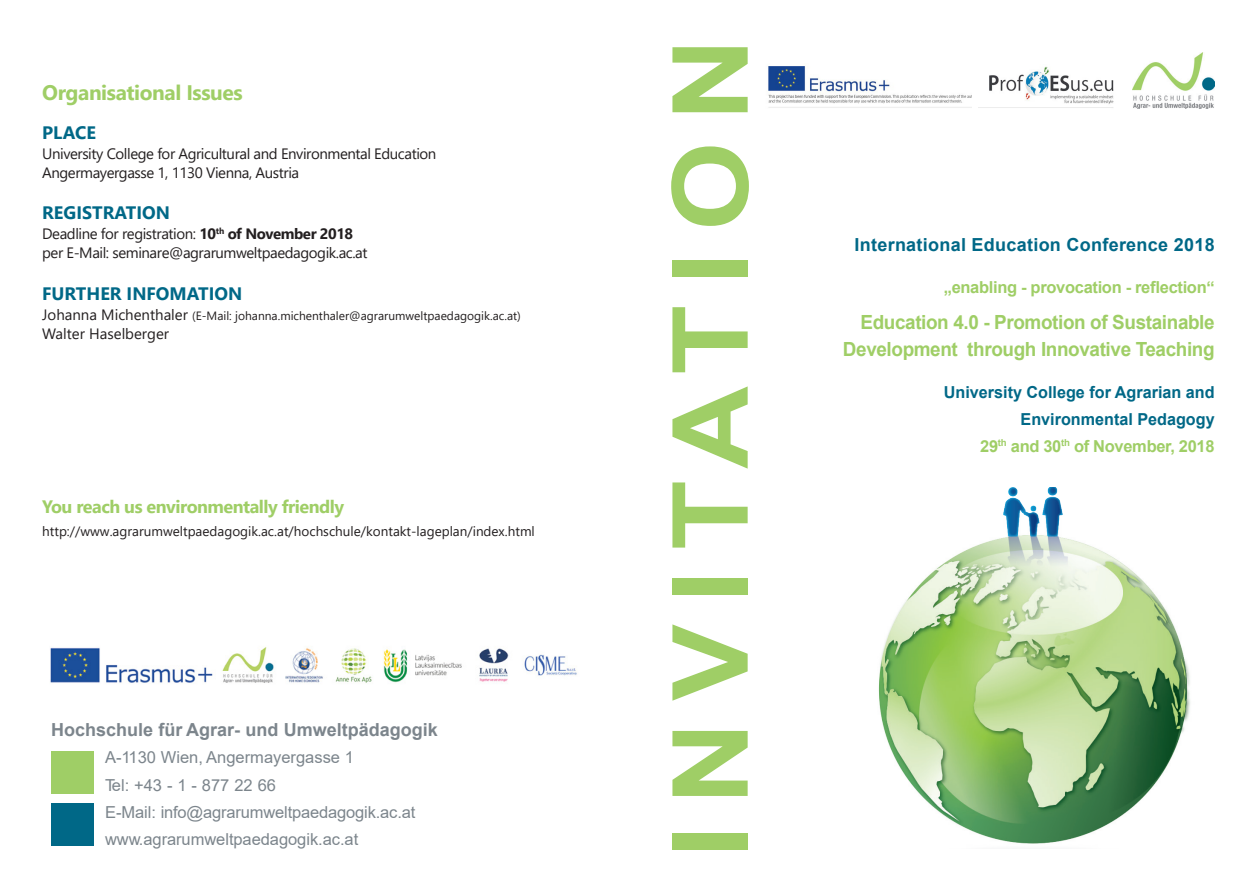
<style>
.page{position:relative;width:1259px;height:893px;background:#fff}
.page>*{position:absolute;margin:0;border:0;box-sizing:border-box;transform-origin:0 0}
.t1{font:700 105px "Arial";letter-spacing:.185em;color:#9fce66;scale:1.09 1}
.t2{font:700 21px "Segoe UI";letter-spacing:-.02em;color:#9fce66}
.t3{font:700 19.5px/27px "Arial";letter-spacing:-.02em;color:#9fce66;text-align:right}
.t4{font:700 18px "Arial";color:#7c858c}
.t5{font:700 18px "Arial";letter-spacing:.015em;color:#006887}
.t6{font:700 18px "Segoe UI";color:#006887}
.t7{font:700 18px "Segoe UI";letter-spacing:-.03em;color:#9fce66}
.t8{font:16.5px/27px "Arial";letter-spacing:-.005em;color:#7c858c}
.t9{font:700 16.5px "Arial";letter-spacing:-.02em;color:#9fce66}
.t10{font:700 16.5px/27px "Arial";color:#006887;text-align:right}
.t11{font:15px "Segoe UI";letter-spacing:-.03em;color:#231f20}
.t12{font:15px "Segoe UI";color:#231f20}
.t13{font:13.5px "Segoe UI";color:#231f20}
.t14{font:12px "Segoe UI";color:#231f20}
.s1{font-weight:700}
.s2{font-size:15px}
</style>
<div class="page">
<div style="left:51px;top:803px;width:43px;height:43px;background:#006887"></div>
<div style="left:51px;top:751px;width:43px;height:42px;background:#9fce66"></div>
<img style="left:878px;top:487px;width:312px;height:357px">
<img style="left:1132px;top:53px;width:82px;height:55px">
<img style="left:768px;top:65px;width:203px;height:43px">
<img style="left:978px;top:66px;width:136px;height:42px">
<img style="left:50px;top:647px;width:527px;height:36px">
<p class="t2" style="left:42px;top:75px;width:202px">Organisational Issues</p>
<p class="t6" style="left:42px;top:118px;width:55px">PLACE</p>
<p class="t11" style="left:42px;top:141px;width:396px">University College for Agricultural and Environmental Education</p>
<p class="t11" style="left:42px;top:161px;width:258px">Angermayergasse 1, 1130 Vienna, Austria</p>
<p class="t6" style="left:42px;top:198px;width:129px">REGISTRATION</p>
<p class="t11" style="left:42px;top:221px;width:312px">Deadline for registration: <span class="s1">10</span><sup>th</sup> <span class="s1">of November 2018</span></p>
<p class="t11" style="left:42px;top:241px;width:327px">per E-Mail: seminare@agrarumweltpaedagogik.ac.at</p>
<p class="t6" style="left:42px;top:279px;width:202px">FURTHER INFOMATION</p>
<p class="t14" style="left:42px;top:306px;width:480px"><span class="s2">Johanna Michenthaler</span> (E-Mail: johanna.michenthaler@agrarumweltpaedagogik.ac.at)</p>
<p class="t12" style="left:42px;top:322px;width:128px">Walter Haselberger</p>
<p class="t7" style="left:42px;top:492px;width:303px">You reach us environmentally friendly</p>
<p class="t13" style="left:42px;top:520px;width:494px">http://www.agrarumweltpaedagogik.ac.at/hochschule/kontakt-lageplan/index.html</p>
<p class="t4" style="left:51px;top:717px;width:388px">Hochschule für Agrar- und Umweltpädagogik</p>
<p class="t8" style="left:105px;top:744px;width:251px">A-1130 Wien, Angermayergasse 1</p>
<p class="t8" style="left:105px;top:771px;width:172px">Tel: +43 - 1 - 877 22 66</p>
<p class="t8" style="left:105px;top:799px;width:312px">E-Mail: info@agrarumweltpaedagogik.ac.at www.agrarumweltpaedagogik.ac.at</p>
<p class="t1" style="left:637px;top:858px;width:753px;rotate:-90deg">INVITATION</p>
<p class="t5" style="left:854px;top:232px;width:362px">International Education Conference 2018</p>
<p class="t9" style="left:943px;top:276px;width:272px">„enabling - provocation - reflection“</p>
<p class="t3" style="left:843px;top:308px;width:373px">Education 4.0 - Promotion of Sustainable<br>Development through Innovative Teaching</p>
<p class="t10" style="left:944px;top:379px;width:272px">University College for Agrarian and<br>Environmental Pedagogy</p>
<p class="t9" style="left:980px;top:434px;width:236px">29<sup>th</sup> and 30<sup>th</sup> of November, 2018</p>
</div>
